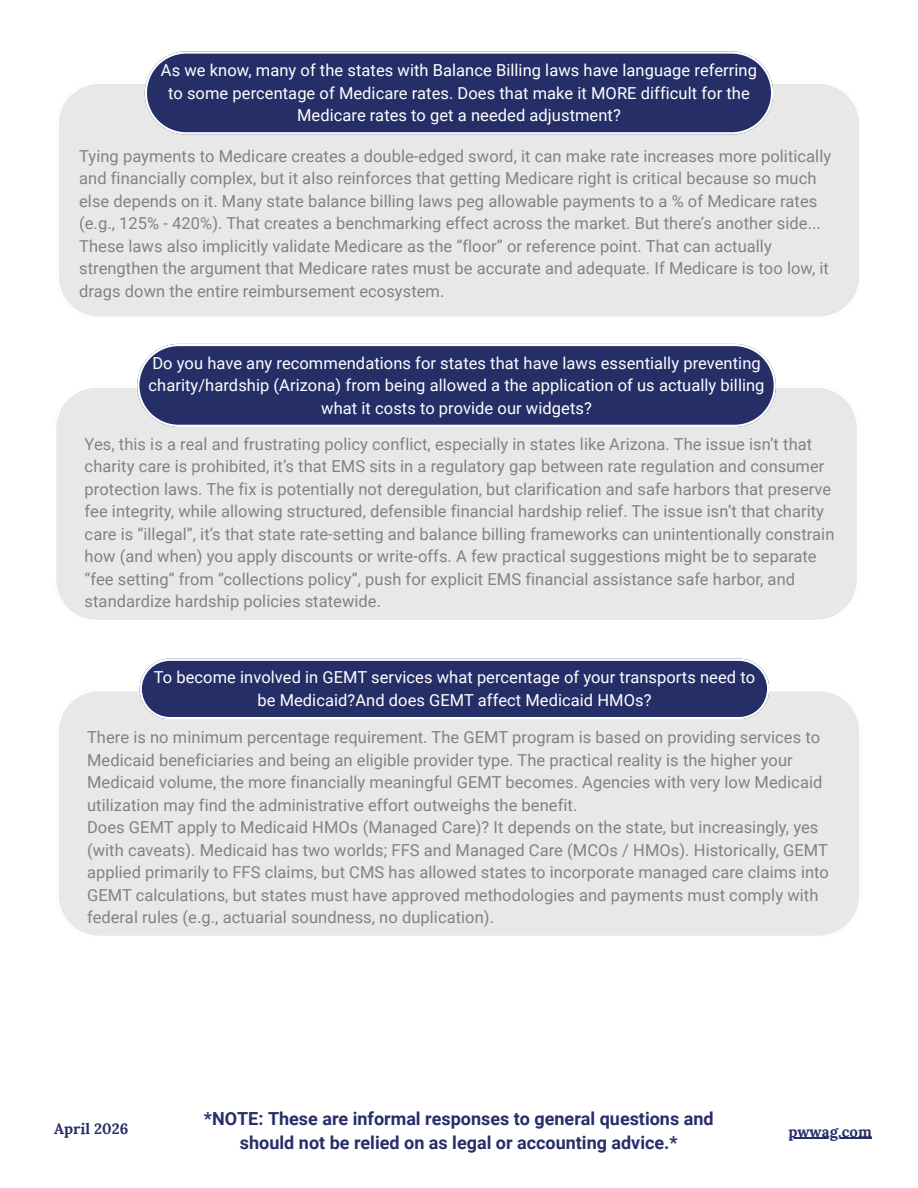
<style>
.page{position:relative;width:918px;height:1188px;background:#fff}
.page>*{position:absolute;margin:0;border:0;box-sizing:border-box;transform-origin:0 0}
.t1{font:700 18px/24.8px "Roboto";color:#272e69;text-align:center}
.t2{font:16.5px/22.5px "Roboto";letter-spacing:.005em;color:#818284}
.t3{font:16.5px/22.5px "Roboto";letter-spacing:.005em;color:#fff;text-align:center}
.t4{font:700 15px "Lora";letter-spacing:.005em;color:#262e68}
.t5{font:700 15px "Lora";letter-spacing:.005em;color:#272f69}
</style>
<div class="page">
<div style="left:56px;top:388px;width:801px;height:232px;background:#e8e8e8"></div>
<svg style="left:137px;top:344px;width:639px;height:83px;background:#383f74"></svg>
<div style="left:59px;top:84px;width:800px;height:233px;background:#e8e8e8"></div>
<svg style="left:145px;top:51px;width:628px;height:83px;background:#373e73"></svg>
<hr style="left:788px;top:1138px;width:84px;height:1px;background:#272f69">
<div style="left:59px;top:689px;width:800px;height:247px;background:#e8e8e8"></div>
<svg style="left:140px;top:659px;width:629px;height:60px;background:#384074"></svg>
<h2 class="t3" style="left:161px;top:59px;width:598px">As we know, many of the states with Balance Billing laws have language referring to some percentage of Medicare rates. Does that make it MORE difficult for the<br>Medicare rates to get a needed adjustment?</h2>
<h2 class="t2" style="left:79px;top:145px;width:754px">Tying payments to Medicare creates a double-edged sword, it can make rate increases more politically and financially complex, but it also reinforces that getting Medicare right is critical because so much else depends on it. Many state balance billing laws peg allowable payments to a % of Medicare rates (e.g., 125% - 420%). That creates a benchmarking effect across the market. But there’s another side...<br>These laws also implicitly validate Medicare as the “floor” or reference point. That can actually strengthen the argument that Medicare rates must be accurate and adequate. If Medicare is too low, it drags down the entire reimbursement ecosystem.</h2>
<h2 class="t3" style="left:149px;top:352px;width:618px">Do you have any recommendations for states that have laws essentially preventing charity/hardship (Arizona) from being allowed a the application of us actually billing what it costs to provide our widgets?</h2>
<h2 class="t2" style="left:85px;top:433px;width:751px">Yes, this is a real and frustrating policy conflict, especially in states like Arizona. The issue isn’t that charity care is prohibited, it’s that EMS sits in a regulatory gap between rate regulation and consumer protection laws. The fix is potentially not deregulation, but clarification and safe harbors that preserve fee integrity, while allowing structured, defensible financial hardship relief. The issue isn’t that charity care is “illegal”, it’s that state rate-setting and balance billing frameworks can unintentionally constrain how (and when) you apply discounts or write-offs. A few practical suggestions might be to separate “fee setting” from “collections policy”, push for explicit EMS financial assistance safe harbor, and standardize hardship policies statewide.</h2>
<h2 class="t3" style="left:154px;top:666px;width:603px">To become involved in GEMT services what percentage of your transports need to be Medicaid?And does GEMT affect Medicaid HMOs?</h2>
<h2 class="t2" style="left:87px;top:726px;width:743px">There is no minimum percentage requirement. The GEMT program is based on providing services to Medicaid beneficiaries and being an eligible provider type. The practical reality is the higher your Medicaid volume, the more financially meaningful GEMT becomes. Agencies with very low Medicaid utilization may find the administrative effort outweighs the benefit.<br>Does GEMT apply to Medicaid HMOs (Managed Care)? It depends on the state, but increasingly, yes (with caveats). Medicaid has two worlds; FFS and Managed Care (MCOs / HMOs). Historically, GEMT applied primarily to FFS claims, but CMS has allowed states to incorporate managed care claims into GEMT calculations, but states must have approved methodologies and payments must comply with federal rules (e.g., actuarial soundness, no duplication).</h2>
<p class="t4" style="left:54px;top:1119px;width:76px">April 2026</p>
<h1 class="t1" style="left:204px;top:1106px;width:511px">*NOTE: These are informal responses to general questions and should not be relied on as legal or accounting advice.*</h1>
<h3 class="t5" style="left:788px;top:1121px;width:85px">pwwag.com</h3>
</div>
